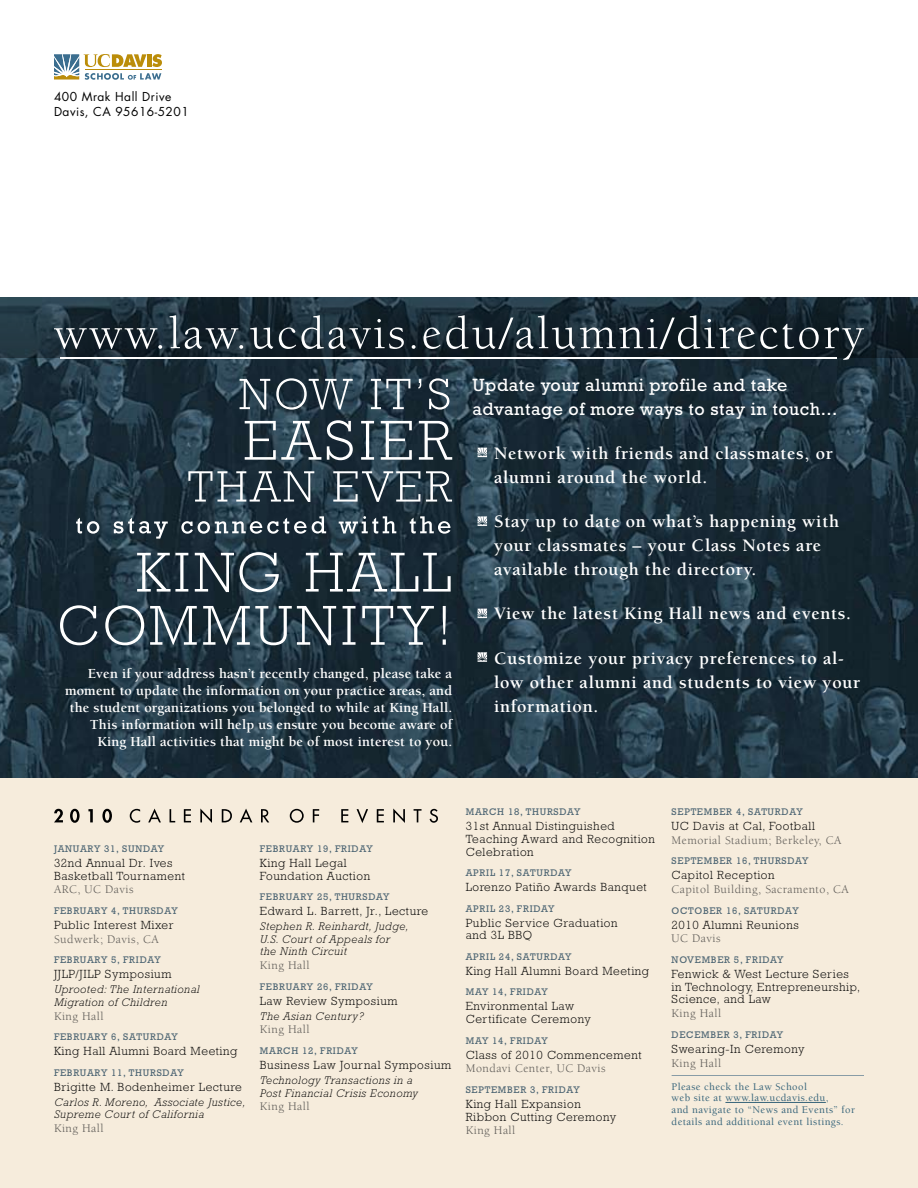
<style>
.page{position:relative;width:918px;height:1188px;background:#fff}
.page>*{position:absolute;margin:0;border:0;box-sizing:border-box;transform-origin:0 0}
.t1{font:700 18px/24px "Berkeley";letter-spacing:.04em;color:#fff}
.t2{font:18px/24px "Rockwell Std";letter-spacing:.03em;color:#fff}
.t3{font:700 14.25px/17.1px "Berkeley";letter-spacing:.01em;color:#fff;text-align:right}
.t4{font:300 12px/12.8px "Rockwell Std";letter-spacing:.05em;color:#000}
.t5{font:12px "Berkeley";letter-spacing:.04em;color:#636467}
.t6{font:12px/14.4px "Futura Std";letter-spacing:.04em;color:#000}
.t7{font:italic 300 11.25px/12.8px "Rockwell Std";letter-spacing:.05em;color:#000}
.t8{font:500 10.5px/11.6px "Berkeley";letter-spacing:.04em;color:#3b6e8f}
.t9{font:9.75px "Rockwell Std";letter-spacing:.075em;color:#516f87}
</style>
<div class="page">
<div style="left:0;top:757px;width:918px;height:431px;background:#f6ecdc"></div>
<img style="left:0;top:358px;width:918px;height:420px">
<svg style="left:478px;top:448px;width:9px;height:9px"></svg>
<svg style="left:478px;top:516px;width:9px;height:10px"></svg>
<svg style="left:478px;top:609px;width:9px;height:9px"></svg>
<svg style="left:478px;top:652px;width:9px;height:10px"></svg>
<svg style="left:60px;top:605px;width:386px;height:40px;background:#4d5d67"></svg>
<svg style="left:137px;top:552px;width:314px;height:40px;background:#4b5a64"></svg>
<svg style="left:76px;top:516px;width:374px;height:23px;background:#45555f"></svg>
<svg style="left:188px;top:471px;width:264px;height:31px;background:#4d5d67"></svg>
<svg style="left:245px;top:420px;width:207px;height:40px"></svg>
<svg style="left:240px;top:378px;width:209px;height:32px;background:#495964"></svg>
<svg style="left:54px;top:808px;width:384px;height:15px"></svg>
<svg style="left:0;top:297px;width:918px;height:61px;background:#1e313c"></svg>
<svg style="left:54px;top:315px;width:810px;height:45px;background:#36434b"></svg>
<hr style="left:60px;top:357px;width:777px;height:1px;background:#fff">
<svg style="left:54px;top:54px;width:108px;height:26px"></svg>
<hr style="left:725px;top:1102px;width:101px;height:1px;background:#3b6e8f">
<hr style="left:672px;top:1075px;width:192px;height:1px;background:#8ea9c1">
<p class="t6" style="left:54px;top:90px;width:136px">400 Mrak Hall Drive<br>Davis, CA 95616-5201</p>
<p class="t3" style="left:65px;top:665px;width:389px">Even if your address hasn’t recently changed, please take a moment to update the information on your practice areas, and the student organizations you belonged to while at King Hall.<br>This information will help us ensure you become aware of King Hall activities that might be of most interest to you.</p>
<h1 class="t2" style="left:472px;top:372px;width:367px">UPDATE YOUR ALUMNI PROFILE AND TAKE<br>ADVANTAGE OF MORE WAYS TO STAY IN TOUCH...</h1>
<h1 class="t1" style="left:494px;top:441px;width:340px">Network with friends and classmates, or alumni around the world.</h1>
<h1 class="t1" style="left:494px;top:510px;width:346px">Stay up to date on what’s happening with your classmates – your Class Notes are available through the directory.</h1>
<h1 class="t1" style="left:494px;top:602px;width:358px">View the latest King Hall news and events.</h1>
<h1 class="t1" style="left:494px;top:646px;width:368px">Customize your privacy preferences to al&shy;low other alumni and students to view your information.</h1>
<p class="t9" style="left:54px;top:843px;width:112px">JANUARY 31, SUNDAY</p>
<p class="t4" style="left:54px;top:856px;width:132px">32nd Annual Dr. Ives<br>Basketball Tournament</p>
<p class="t5" style="left:54px;top:883px;width:81px">ARC, UC Davis</p>
<p class="t9" style="left:54px;top:905px;width:125px">FEBRUARY 4, THURSDAY</p>
<p class="t4" style="left:54px;top:918px;width:121px">Public Interest Mixer</p>
<p class="t5" style="left:54px;top:933px;width:106px">Sudwerk; Davis, CA</p>
<p class="t9" style="left:54px;top:954px;width:108px">FEBRUARY 5, FRIDAY</p>
<p class="t4" style="left:54px;top:968px;width:119px">JJLP/JILP Symposium</p>
<p class="t7" style="left:54px;top:983px;width:147px">Uprooted: The International<br>Migration of Children</p>
<p class="t5" style="left:54px;top:1009px;width:51px">King Hall</p>
<p class="t9" style="left:54px;top:1031px;width:125px">FEBRUARY 6, SATURDAY</p>
<p class="t4" style="left:54px;top:1045px;width:185px">King Hall Alumni Board Meeting</p>
<p class="t9" style="left:54px;top:1067px;width:131px">FEBRUARY 11, THURSDAY</p>
<p class="t4" style="left:54px;top:1080px;width:189px">Brigitte M. Bodenheimer Lecture</p>
<p class="t7" style="left:54px;top:1095px;width:193px">Carlos R. Moreno, Associate Justice,<br>Supreme Court of California</p>
<p class="t5" style="left:54px;top:1122px;width:51px">King Hall</p>
<p class="t9" style="left:260px;top:843px;width:114px">FEBRUARY 19, FRIDAY</p>
<p class="t4" style="left:260px;top:856px;width:112px">King Hall Legal<br>Foundation Auction</p>
<p class="t9" style="left:260px;top:891px;width:131px">FEBRUARY 25, THURSDAY</p>
<p class="t4" style="left:260px;top:905px;width:170px">Edward L. Barrett, Jr., Lecture</p>
<p class="t7" style="left:260px;top:920px;width:150px">Stephen R. Reinhardt, Judge,<br>U.S. Court of Appeals for the Ninth Circuit</p>
<p class="t5" style="left:260px;top:959px;width:51px">King Hall</p>
<p class="t9" style="left:260px;top:981px;width:114px">FEBRUARY 26, FRIDAY</p>
<p class="t4" style="left:260px;top:994px;width:139px">Law Review Symposium</p>
<p class="t7" style="left:260px;top:1009px;width:105px">The Asian Century?</p>
<p class="t5" style="left:260px;top:1023px;width:51px">King Hall</p>
<p class="t9" style="left:260px;top:1045px;width:99px">MARCH 12, FRIDAY</p>
<p class="t4" style="left:260px;top:1059px;width:193px">Business Law Journal Symposium</p>
<p class="t7" style="left:260px;top:1074px;width:160px">Technology Transactions in a<br>Post Financial Crisis Economy</p>
<p class="t5" style="left:260px;top:1100px;width:51px">King Hall</p>
<p class="t9" style="left:466px;top:806px;width:116px">MARCH 18, THURSDAY</p>
<p class="t4" style="left:466px;top:820px;width:191px">31st Annual Distinguished<br>Teaching Award and Recognition<br>Celebration</p>
<p class="t9" style="left:466px;top:867px;width:107px">APRIL 17, SATURDAY</p>
<p class="t4" style="left:466px;top:881px;width:182px">Lorenzo Patiño Awards Banquet</p>
<p class="t9" style="left:466px;top:903px;width:90px">APRIL 23, FRIDAY</p>
<p class="t4" style="left:466px;top:916px;width:153px">Public Service Graduation and 3L BBQ</p>
<p class="t9" style="left:466px;top:951px;width:107px">APRIL 24, SATURDAY</p>
<p class="t4" style="left:466px;top:964px;width:185px">King Hall Alumni Board Meeting</p>
<p class="t9" style="left:466px;top:987px;width:84px">MAY 14, FRIDAY</p>
<p class="t4" style="left:466px;top:1000px;width:127px">Environmental Law<br>Certificate Ceremony</p>
<p class="t9" style="left:466px;top:1035px;width:84px">MAY 14, FRIDAY</p>
<p class="t4" style="left:466px;top:1048px;width:177px">Class of 2010 Commencement</p>
<p class="t5" style="left:466px;top:1062px;width:141px">Mondavi Center, UC Davis</p>
<p class="t9" style="left:466px;top:1084px;width:116px">SEPTEMBER 3, FRIDAY</p>
<p class="t4" style="left:466px;top:1097px;width:152px">King Hall Expansion<br>Ribbon Cutting Ceremony</p>
<p class="t5" style="left:466px;top:1124px;width:51px">King Hall</p>
<p class="t9" style="left:672px;top:806px;width:133px">SEPTEMBER 4, SATURDAY</p>
<p class="t4" style="left:672px;top:820px;width:145px">UC Davis at Cal, Football</p>
<p class="t5" style="left:672px;top:834px;width:171px">Memorial Stadium; Berkeley, CA</p>
<p class="t9" style="left:672px;top:855px;width:138px">SEPTEMBER 16, THURSDAY</p>
<p class="t4" style="left:672px;top:869px;width:104px">Capitol Reception</p>
<p class="t5" style="left:672px;top:883px;width:179px">Capitol Building, Sacramento, CA</p>
<p class="t9" style="left:672px;top:905px;width:129px">OCTOBER 16, SATURDAY</p>
<p class="t4" style="left:672px;top:918px;width:129px">2010 Alumni Reunions</p>
<p class="t5" style="left:672px;top:932px;width:50px">UC Davis</p>
<p class="t9" style="left:672px;top:954px;width:113px">NOVEMBER 5, FRIDAY</p>
<p class="t4" style="left:672px;top:967px;width:190px">Fenwick &amp; West Lecture Series in Technology, Entrepreneurship,<br>Science, and Law</p>
<p class="t5" style="left:672px;top:1007px;width:51px">King Hall</p>
<p class="t9" style="left:672px;top:1029px;width:113px">DECEMBER 3, FRIDAY</p>
<p class="t4" style="left:672px;top:1042px;width:134px">Swearing-In Ceremony</p>
<p class="t5" style="left:672px;top:1056px;width:51px">King Hall</p>
<p class="t8" style="left:672px;top:1081px;width:185px">Please check the Law School<br>web site at www.law.ucdavis.edu,<br>and navigate to “News and Events” for details and additional event listings.</p>
</div>
